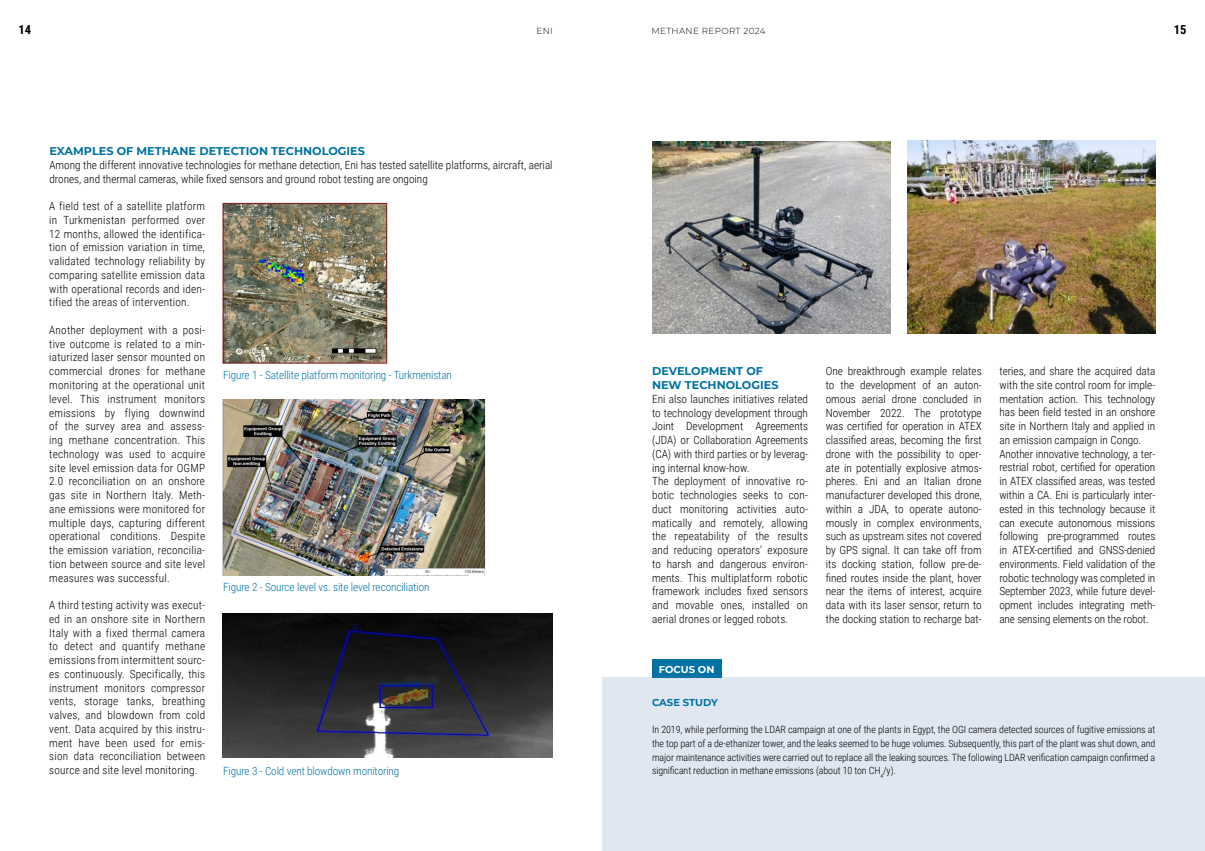
<style>
.page{position:relative;width:1205px;height:851px;background:#fff}
.page>*{position:absolute;margin:0;border:0;box-sizing:border-box;transform-origin:0 0}
.t1{font:700 12.5px "Roboto Condensed";color:#000}
.t2{font:300 11.25px/13.8px "Roboto Condensed";color:#000;text-align:justify}
.t3{font:300 11.25px "Roboto Condensed";letter-spacing:-.01em;color:#0072a3}
.t4{font:700 11.25px/13.8px "Montserrat";color:#0072a3}
.t5{font:300 10px/13.8px "Roboto Condensed";letter-spacing:-.01em;color:#000;text-align:justify}
.t6{font:700 10px "Montserrat";letter-spacing:-.01em;color:#0072a3}
.t7{font:700 10px "Montserrat";color:#fff}
.t8{font:300 8.75px "Montserrat";letter-spacing:.04em;color:#000}
</style>
<div class="page">
<img style="left:223px;top:613px;width:330px;height:144px">
<div style="left:602px;top:677px;width:603px;height:173px;background:#e0e7f1"></div>
<div style="left:652px;top:659px;width:69px;height:18px;background:#0072a3"></div>
<img style="left:223px;top:203px;width:165px;height:160px">
<img style="left:223px;top:399px;width:263px;height:176px">
<img style="left:652px;top:142px;width:238px;height:192px">
<img style="left:908px;top:141px;width:247px;height:193px">
<p class="t1" style="left:18px;top:21px;width:14px">14</p>
<p class="t8" style="left:536px;top:25px;width:18px">ENI</p>
<p class="t8" style="left:651px;top:25px;width:116px">METHANE REPORT 2024</p>
<p class="t1" style="left:1174px;top:21px;width:14px">15</p>
<p class="t4" style="left:49px;top:143px;width:317px">EXAMPLES OF METHANE DETECTION TECHNOLOGIES</p>
<p class="t2" style="left:49px;top:157px;width:505px">Among the different innovative technologies for methane detection, Eni has tested satellite platforms, aircraft, aerial drones, and thermal cameras, while fixed sensors and ground robot testing are ongoing</p>
<p class="t2" style="left:49px;top:199px;width:157px">A field test of a satellite platform in Turkmenistan performed over 12 months, allowed the identifica&shy;tion of emission variation in time, validated technology reliability by comparing satellite emission data with operational records and iden&shy;tified the areas of intervention.</p>
<p class="t2" style="left:49px;top:322px;width:157px">Another deployment with a posi&shy;tive outcome is related to a min&shy;iaturized laser sensor mounted on commercial drones for methane monitoring at the operational unit level. This instrument monitors emissions by flying downwind of the survey area and assess&shy;ing methane concentration. This technology was used to acquire site level emission data for OGMP 2.0 reconciliation on an onshore gas site in Northern Italy. Meth&shy;ane emissions were monitored for multiple days, capturing different operational conditions. Despite the emission variation, reconcilia&shy;tion between source and site level measures was successful.</p>
<p class="t2" style="left:49px;top:597px;width:157px">A third testing activity was execut&shy;ed in an onshore site in Northern Italy with a fixed thermal camera to detect and quantify methane emissions from intermittent sourc&shy;es continuously. Specifically, this instrument monitors compressor vents, storage tanks, breathing valves, and blowdown from cold vent. Data acquired by this instru&shy;ment have been used for emis&shy;sion data reconciliation between source and site level monitoring.</p>
<p class="t3" style="left:223px;top:367px;width:230px">Figure 1 - Satellite platform monitoring - Turkmenistan</p>
<p class="t3" style="left:223px;top:579px;width:208px">Figure 2 - Source level vs. site level reconciliation</p>
<p class="t3" style="left:223px;top:762px;width:178px">Figure 3 - Cold vent blowdown monitoring</p>
<p class="t4" style="left:652px;top:364px;width:128px">DEVELOPMENT OF<br>NEW TECHNOLOGIES</p>
<p class="t2" style="left:652px;top:391px;width:157px;text-align:left">Eni also launches initiatives related to technology development through Joint Development Agreements (JDA) or Collaboration Agreements (CA) with third parties or by leverag&shy;ing internal know-how.<br>The deployment of innovative ro&shy;botic technologies seeks to con&shy;duct monitoring activities auto&shy;matically and remotely, allowing the repeatability of the results and reducing operators’ exposure to harsh and dangerous environ&shy;ments. This multiplatform robotic framework includes fixed sensors and movable ones, installed on aerial drones or legged robots.</p>
<p class="t7" style="left:659px;top:661px;width:57px">FOCUS ON</p>
<p class="t2" style="left:826px;top:364px;width:157px">One breakthrough example relates to the development of an auton&shy;omous aerial drone concluded in November 2022. The prototype was certified for operation in ATEX classified areas, becoming the first drone with the possibility to oper&shy;ate in potentially explosive atmos&shy;pheres. Eni and an Italian drone manufacturer developed this drone, within a JDA, to operate autono&shy;mously in complex environments, such as upstream sites not covered by GPS signal. It can take off from its docking station, follow pre-de&shy;fined routes inside the plant, hover near the items of interest, acquire data with its laser sensor, return to the docking station to recharge bat-</p>
<p class="t2" style="left:999px;top:364px;width:157px;text-align:left">teries, and share the acquired data with the site control room for imple&shy;mentation action. This technology has been field tested in an onshore site in Northern Italy and applied in an emission campaign in Congo.<br>Another innovative technology, a ter&shy;restrial robot, certified for operation in ATEX classified areas, was tested within a CA. Eni is particularly inter&shy;ested in this technology because it can execute autonomous missions following pre-programmed routes in ATEX-certified and GNSS-denied environments. Field validation of the robotic technology was completed in September 2023, while future devel&shy;opment includes integrating meth&shy;ane sensing elements on the robot.</p>
<p class="t6" style="left:652px;top:694px;width:67px">CASE STUDY</p>
<p class="t5" style="left:652px;top:722px;width:505px">In 2019, while performing the LDAR campaign at one of the plants in Egypt, the OGI camera detected sources of fugitive emissions at the top part of a de-ethanizer tower, and the leaks seemed to be huge volumes. Subsequently, this part of the plant was shut down, and major maintenance activities were carried out to replace all the leaking sources. The following LDAR verification campaign confirmed a significant reduction in methane emissions (about 10 ton CH<sub>4</sub>/y).</p>
</div>
